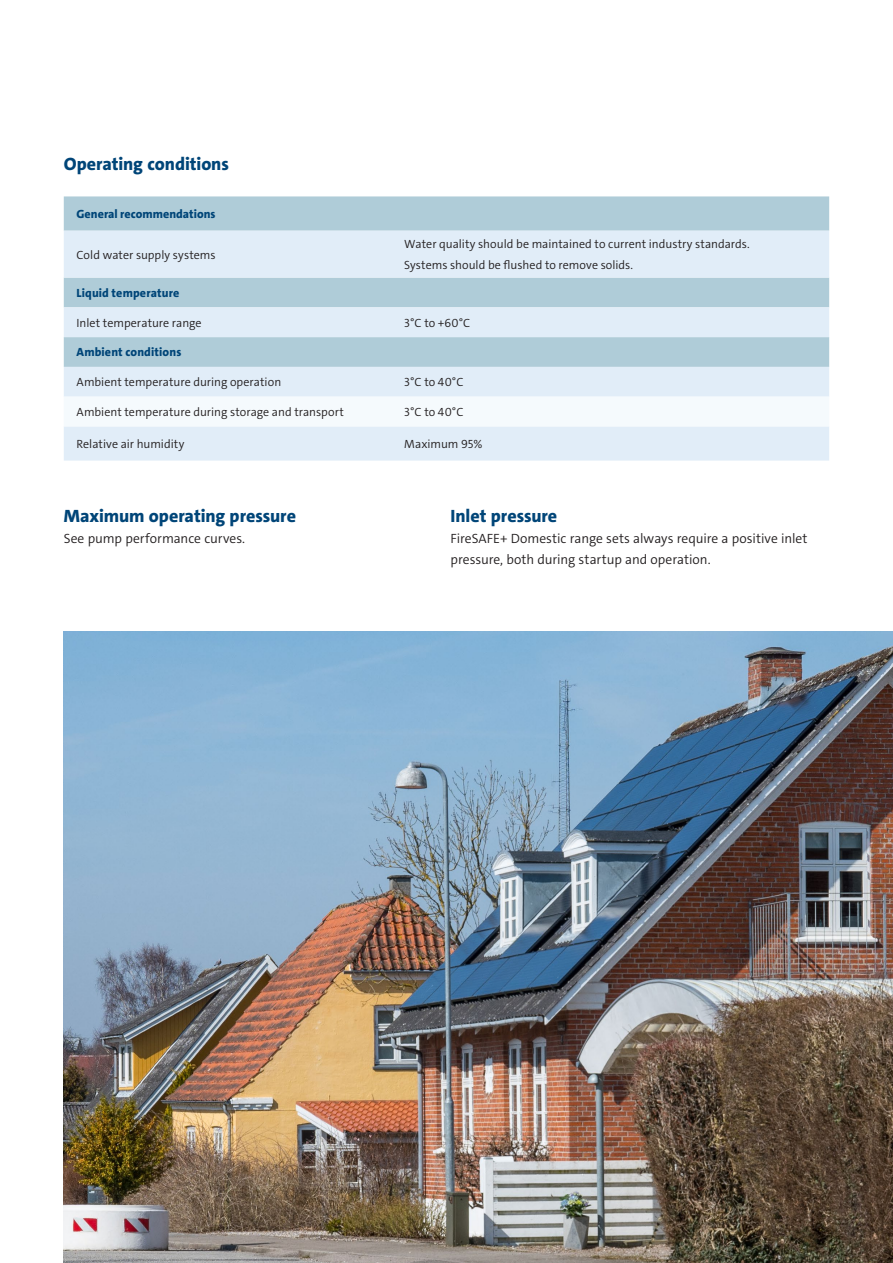
<style>
.page{position:relative;width:893px;height:1263px;background:#fff}
.page>*{position:absolute;margin:0;border:0;box-sizing:border-box;transform-origin:0 0}
._02__Mellem_1__linie{font:800 18px "Grundfos The Sans";letter-spacing:-.005em;color:#004578}
._03__Main_copy{font:800 18px "Grundfos The Sans";letter-spacing:-.005em;color:#004578}
._02__Mellem_1__linie-2{font:300 13.5px/21px "Grundfos The Sans";color:#231f20}
._04__Table{font:300 12px/21px "Grundfos The Sans";color:#231f20}
._04__Table-2{font:800 12px "Grundfos The Sans";letter-spacing:.01em;color:#004578}
</style>
<div class="page">
<div style="left:64px;top:196px;width:765px;height:35px;background:#afccd8"></div>
<svg style="left:64px;top:231px;width:765px;height:230px;background:#d2e3ee"></svg>
<div style="left:64px;top:397px;width:765px;height:29px;background:#f5fafd"></div>
<img style="left:64px;top:631px;width:829px;height:632px">
<p class="_03__Main_copy" style="left:64px;top:152px;width:167px">Operating conditions</p>
<p class="_04__Table-2" style="left:77px;top:206px;width:141px">General recommendations</p>
<p class="_04__Table" style="left:77px;top:244px;width:141px">Cold water supply systems</p>
<p class="_04__Table" style="left:404px;top:234px;width:347px">Water quality should be maintained to current industry standards.<br>Systems should be flushed to remove solids.</p>
<p class="_04__Table-2" style="left:77px;top:285px;width:104px">Liquid temperature</p>
<p class="_04__Table" style="left:77px;top:312px;width:127px">Inlet temperature range</p>
<p class="_04__Table" style="left:404px;top:312px;width:67px">3°C to +60°C</p>
<p class="_04__Table-2" style="left:77px;top:345px;width:106px">Ambient conditions</p>
<p class="_04__Table" style="left:77px;top:372px;width:206px">Ambient temperature during operation</p>
<p class="_04__Table" style="left:404px;top:372px;width:61px">3°C to 40°C</p>
<p class="_04__Table" style="left:77px;top:401px;width:269px">Ambient temperature during storage and transport</p>
<p class="_04__Table" style="left:404px;top:401px;width:61px">3°C to 40°C</p>
<p class="_04__Table" style="left:77px;top:433px;width:109px">Relative air humidity</p>
<p class="_04__Table" style="left:404px;top:433px;width:80px">Maximum 95%</p>
<p class="_02__Mellem_1__linie" style="left:64px;top:504px;width:234px">Maximum operating pressure</p>
<p class="_02__Mellem_1__linie-2" style="left:64px;top:528px;width:183px">See pump performance curves.</p>
<p class="_02__Mellem_1__linie" style="left:451px;top:504px;width:108px">Inlet pressure</p>
<p class="_02__Mellem_1__linie-2" style="left:451px;top:528px;width:358px">FireSAFE+ Domestic range sets always require a positive inlet pressure, both during startup and operation.</p>
</div>
